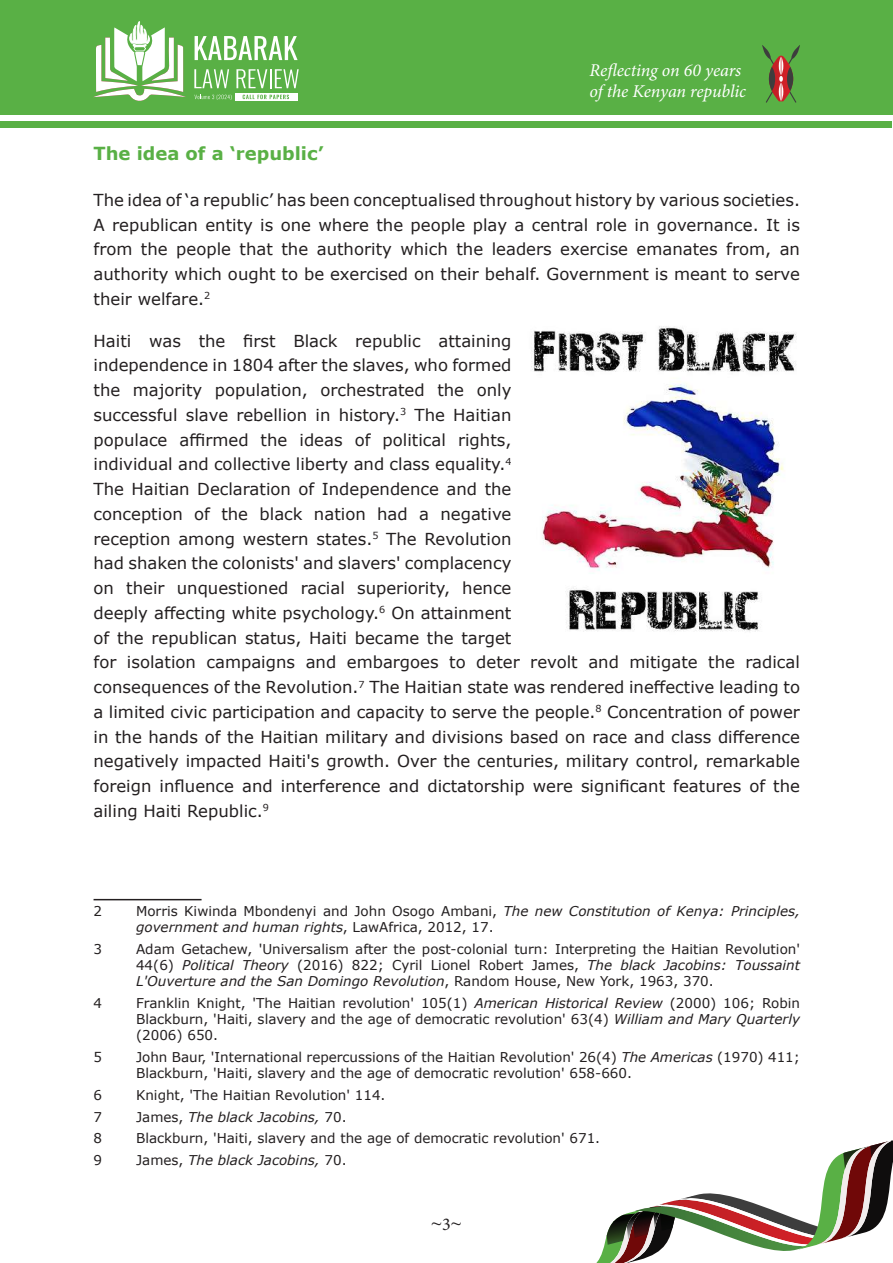
<style>
.page{position:relative;width:893px;height:1263px;background:#fff}
.page>*{position:absolute;margin:0;border:0;box-sizing:border-box;transform-origin:0 0}
.t1{font:italic 18px/21.6px "Minion Pro";letter-spacing:-.01em;color:#fff}
.t2{font:700 18px "Verdana";color:#59b045}
.t3{font:18px "Book Antiqua";color:#231f20}
.t4{font:16.5px/24.8px "Verdana";color:#231f20;text-align:justify}
.t5{font:13.5px/16.2px "Verdana";color:#231f20;text-align:justify}
.t6{font:italic 13.5px/16.2px "Verdana";color:#231f20}
.s1{font-style:normal}
.s2{font-style:italic}
.s3{font-family:"Minion Pro"}
</style>
<div class="page">
<svg style="left:596px;top:1140px;width:297px;height:123px"></svg>
<div style="left:0;top:0;width:893px;height:115px;background:#59b045"></div>
<svg style="left:195px;top:36px;width:103px;height:24px"></svg>
<svg style="left:194px;top:69px;width:35px;height:19px"></svg>
<svg style="left:236px;top:69px;width:63px;height:19px"></svg>
<svg style="left:235px;top:93px;width:63px;height:8px"></svg>
<svg style="left:194px;top:95px;width:37px;height:5px"></svg>
<svg style="left:243px;top:95px;width:46px;height:4px"></svg>
<svg style="left:93px;top:21px;width:93px;height:80px"></svg>
<svg style="left:762px;top:45px;width:38px;height:58px"></svg>
<div style="left:0;top:121px;width:892px;height:7px;background:#59b045"></div>
<hr style="left:94px;top:899px;width:108px;height:1px;background:#231f20">
<img style="left:531px;top:326px;width:266px;height:306px">
<p class="t1" style="left:589px;top:59px;width:158px">Reflecting on 60 years of the Kenyan republic</p>
<p class="t2" style="left:94px;top:141px;width:232px">The idea of a ‘republic’</p>
<p class="t4" style="left:94px;top:187px;width:708px">The idea of ‘a republic’ has been conceptualised throughout history by various societies.<br>A republican entity is one where the people play a central role in governance. It is from the people that the authority which the leaders exercise emanates from, an authority which ought to be exercised on their behalf. Government is meant to serve their welfare.<sup>2</sup></p>
<p class="t4" style="left:94px;top:328px;width:708px;text-align:left">Haiti was the first Black republic attaining<br>independence in 1804 after the slaves, who formed<br>the majority population, orchestrated the only<br>successful slave rebellion in history.<sup>3</sup> The Haitian<br>populace affirmed the ideas of political rights,<br>individual and collective liberty and class equality.<sup>4<br></sup>The Haitian Declaration of Independence and the<br>conception of the black nation had a negative<br>reception among western states.<sup>5</sup> The Revolution<br>had shaken the colonists' and slavers' complacency<br>on their unquestioned racial superiority, hence<br>deeply affecting white psychology.<sup>6</sup> On attainment<br>of the republican status, Haiti became the target<br>for isolation campaigns and embargoes to deter revolt and mitigate the radical consequences of the Revolution.<sup>7</sup> The Haitian state was rendered ineffective leading to a limited civic participation and capacity to serve the people.<sup>8</sup> Concentration of power in the hands of the Haitian military and divisions based on race and class difference negatively impacted Haiti's growth. Over the centuries, military control, remarkable foreign influence and interference and dictatorship were significant features of the ailing Haiti Republic.<sup>9</sup></p>
<p class="t5" style="left:94px;top:903px;width:10px">2</p>
<p class="t6" style="left:136px;top:903px;width:665px"><span class="s1">Morris Kiwinda Mbondenyi and John Osogo Ambani,</span> The new Constitution of Kenya: Principles, government and human rights<span class="s1">, LawAfrica, 2012, 17.</span></p>
<p class="t5" style="left:94px;top:941px;width:10px">3</p>
<p class="t5" style="left:136px;top:941px;width:665px">Adam Getachew, 'Universalism after the post-colonial turn: Interpreting the Haitian Revolution' 44(6) <span class="s2">Political Theory</span> (2016) 822; Cyril Lionel Robert James, <span class="s2">The black Jacobins: Toussaint L'Ouverture and the San Domingo Revolution</span>, Random House, New York, 1963, 370.</p>
<p class="t5" style="left:94px;top:995px;width:10px">4</p>
<p class="t5" style="left:136px;top:995px;width:665px">Franklin Knight, 'The Haitian revolution' 105(1) <span class="s2">American Historical Review</span> (2000) 106; Robin Blackburn, 'Haiti, slavery and the age of democratic revolution' 63(4) <span class="s2">William and Mary Quarterly </span>(2006) 650.</p>
<p class="t5" style="left:94px;top:1049px;width:10px">5</p>
<p class="t5" style="left:136px;top:1049px;width:665px">John Baur, 'International repercussions of the Haitian Revolution' 26(4) <span class="s2">The Americas</span> (1970) 411;<br>Blackburn, 'Haiti, slavery and the age of democratic revolution' 658-660.</p>
<p class="t5" style="left:94px;top:1087px;width:10px">6</p>
<p class="t5" style="left:136px;top:1087px;width:251px">Knight, 'The Haitian Revolution' 114.</p>
<p class="t5" style="left:94px;top:1108px;width:10px">7</p>
<p class="t6" style="left:136px;top:1108px;width:212px"><span class="s1">James,</span> The black Jacobins, <span class="s1">70.</span></p>
<p class="t5" style="left:94px;top:1130px;width:10px">8</p>
<p class="t5" style="left:136px;top:1130px;width:466px">Blackburn, 'Haiti, slavery and the age of democratic revolution' 671.</p>
<p class="t5" style="left:94px;top:1152px;width:10px">9</p>
<p class="t6" style="left:136px;top:1152px;width:212px"><span class="s1">James,</span> The black Jacobins, <span class="s1">70.</span></p>
<p class="t3" style="left:431px;top:1211px;width:32px">~<span class="s3">3</span>~</p>
</div>
